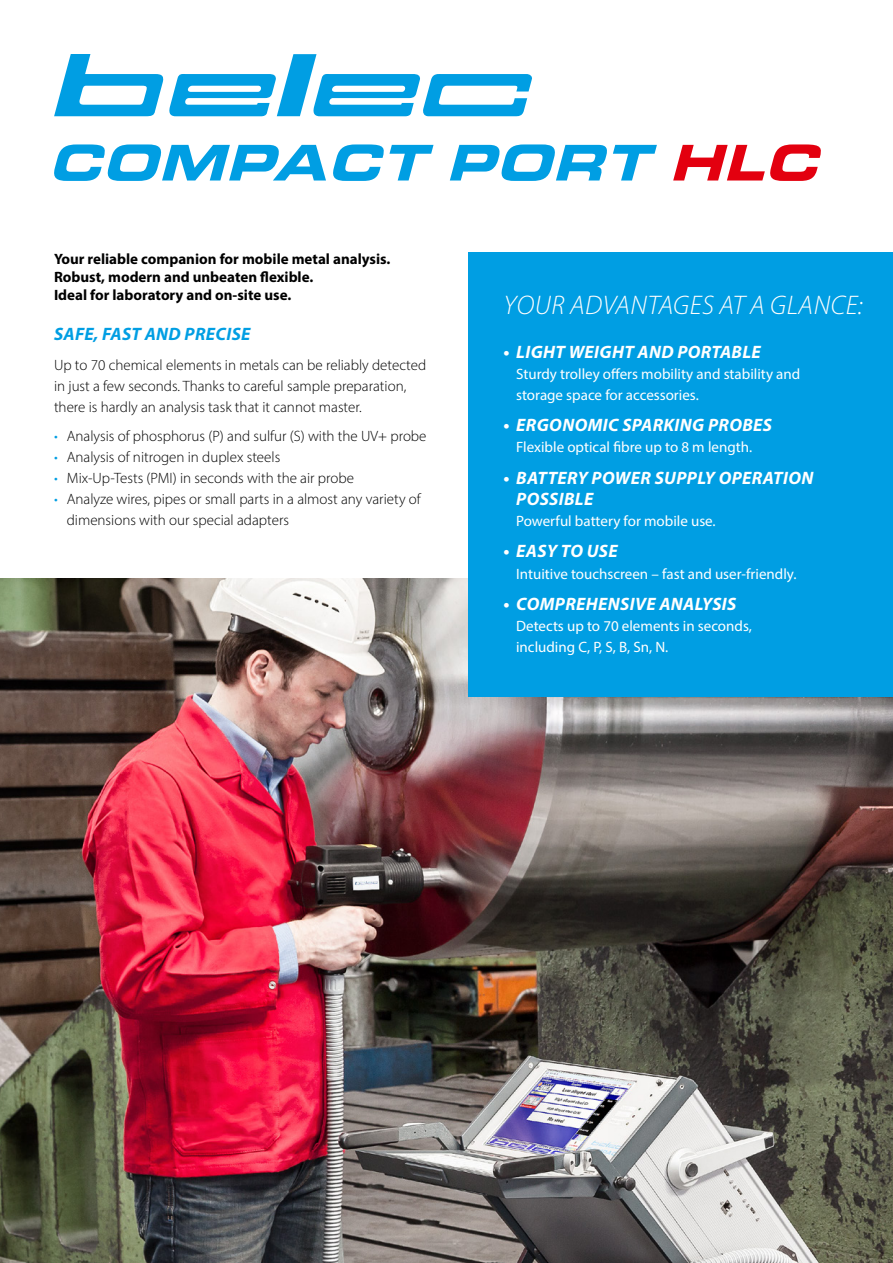
<style>
.page{position:relative;width:893px;height:1263px;background:#fff}
.page>*{position:absolute;margin:0;border:0;box-sizing:border-box;transform-origin:0 0}
.t1{font:italic 300 27px "Myriad Pro";letter-spacing:.02em;color:#fff}
.t2{font:italic 700 18px/21px "Myriad Pro";letter-spacing:.02em;color:#fff}
.t3{font:italic 700 18px "Myriad Pro";letter-spacing:.02em;color:#009ee3}
.t4{font:300 15px/21px "Myriad Pro";color:#000}
.t5{font:15px/21px "Myriad Pro";color:#fff}
.t6{font:700 15px/18px "Myriad Pro";color:#000}
.s1{color:#009ee3}
</style>
<div class="page">
<img style="left:0;top:578px;width:893px;height:685px">
<div style="left:468px;top:252px;width:425px;height:445px;background:#009ee3"></div>
<svg style="left:673px;top:144px;width:148px;height:37px"></svg>
<svg style="left:54px;top:144px;width:379px;height:37px"></svg>
<svg style="left:450px;top:144px;width:207px;height:37px"></svg>
<svg style="left:54px;top:54px;width:478px;height:62px"></svg>
<p class="t6" style="left:54px;top:249px;width:338px">Your reliable companion for mobile metal analysis.<br>Robust, modern and unbeaten flexible.<br>Ideal for laboratory and on-site use.</p>
<p class="t3" style="left:54px;top:322px;width:198px">SAFE, FAST AND PRECISE</p>
<p class="t4" style="left:54px;top:354px;width:374px">Up to 70 chemical elements in metals can be reliably detected in just a few seconds. Thanks to careful sample preparation, there is hardly an analysis task that it cannot master.</p>
<p class="t4" style="left:54px;top:426px;width:374px"><span class="s1">•</span> Analysis of phosphorus (P) and sulfur (S) with the UV+ probe</p>
<p class="t4" style="left:54px;top:447px;width:228px"><span class="s1">•</span> Analysis of nitrogen in duplex steels</p>
<p class="t4" style="left:54px;top:468px;width:302px"><span class="s1">•</span> Mix-Up-Tests (PMI) in seconds with the air probe</p>
<p class="t4" style="left:67px;top:489px;width:356px;text-indent:-13px"><span class="s1">•</span> Analyze wires, pipes or small parts in a almost any variety of dimensions with our special adapters</p>
<h1 class="t1" style="left:504px;top:288px;width:361px">YOUR ADVANTAGES AT A GLANCE:</h1>
<p class="t2" style="left:504px;top:340px;width:259px">• LIGHT WEIGHT AND PORTABLE</p>
<p class="t5" style="left:516px;top:363px;width:286px">Sturdy trolley offers mobility and stability and storage space for accessories.</p>
<p class="t2" style="left:504px;top:414px;width:270px">• ERGONOMIC SPARKING PROBES</p>
<p class="t5" style="left:516px;top:436px;width:238px">Flexible optical fibre up to 8 m length.</p>
<p class="t2" style="left:516px;top:467px;width:299px;text-indent:-13px">• BATTERY POWER SUPPLY OPERATION<br>POSSIBLE</p>
<p class="t5" style="left:516px;top:510px;width:201px">Powerful battery for mobile use.</p>
<p class="t2" style="left:504px;top:540px;width:116px">• EASY TO USE</p>
<p class="t5" style="left:516px;top:563px;width:282px">Intuitive touchscreen – fast and user-friendly.</p>
<p class="t2" style="left:504px;top:593px;width:234px">• COMPREHENSIVE ANALYSIS</p>
<p class="t5" style="left:516px;top:615px;width:237px">Detects up to 70 elements in seconds, including C, P, S, B, Sn, N.</p>
</div>
